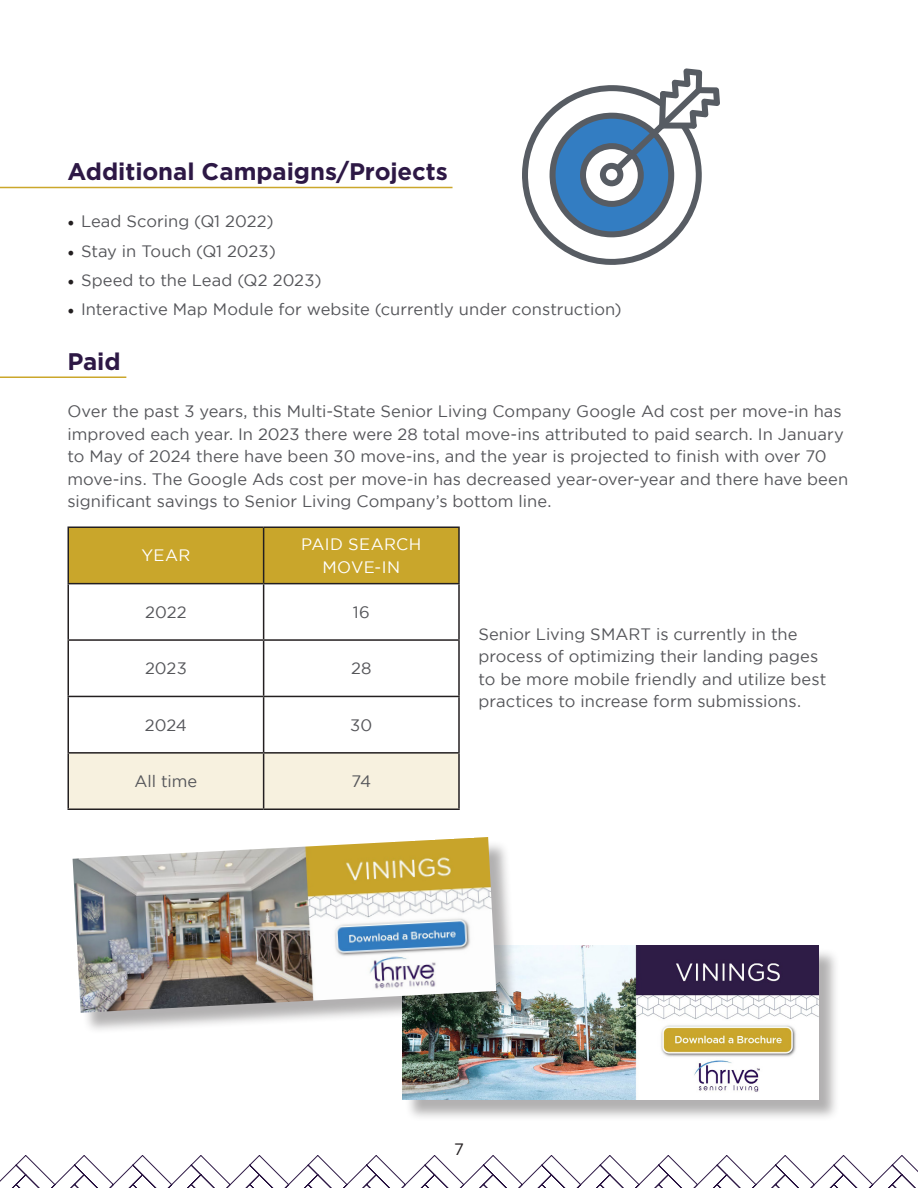
<style>
.page{position:relative;width:918px;height:1188px;background:#fff}
.page>*{position:absolute;margin:0;border:0;box-sizing:border-box;transform-origin:0 0}
.t1{font:700 24px "Gotham";letter-spacing:-.005em;color:#2d1845}
.t2{font:16.5px/22.5px "Gotham";color:#55565a}
.t3{font:16.5px/22.5px "Gotham";letter-spacing:.025em;color:#fff;text-align:center}
.t4{font:16.5px "Gotham";color:#231f20}
.s1{font-family:"Minion Pro";font-size:18px;color:#231f20}
</style>
<div class="page">
<svg style="left:0;top:1155px;width:918px;height:33px"></svg>
<hr style="left:0;top:187px;width:453px;height:1px;background:#cba72b">
<hr style="left:0;top:376px;width:126px;height:2px;background:#cba72b">
<svg style="left:522px;top:68px;width:198px;height:197px"></svg>
<div style="left:69px;top:528px;width:389px;height:55px;background:#c9a62b"></div>
<div style="left:69px;top:754px;width:389px;height:54px;background:#f7f1df"></div>
<hr style="left:68px;top:526px;width:196px;height:2px;background:#231f20">
<hr style="left:68px;top:528px;width:1px;height:55px;background:#231f20">
<hr style="left:264px;top:526px;width:196px;height:2px;background:#231f20">
<hr style="left:263px;top:528px;width:1px;height:55px;background:#231f20">
<hr style="left:458px;top:528px;width:2px;height:55px;background:#231f20">
<hr style="left:68px;top:583px;width:196px;height:1px;background:#231f20">
<hr style="left:68px;top:584px;width:1px;height:55px;background:#231f20">
<hr style="left:264px;top:583px;width:196px;height:1px;background:#231f20">
<hr style="left:263px;top:584px;width:1px;height:55px;background:#231f20">
<hr style="left:458px;top:584px;width:2px;height:55px;background:#231f20">
<hr style="left:68px;top:639px;width:196px;height:2px;background:#231f20">
<hr style="left:68px;top:641px;width:1px;height:55px;background:#231f20">
<hr style="left:264px;top:639px;width:196px;height:2px;background:#231f20">
<hr style="left:263px;top:641px;width:1px;height:55px;background:#231f20">
<hr style="left:458px;top:641px;width:2px;height:55px;background:#231f20">
<hr style="left:68px;top:696px;width:196px;height:1px;background:#231f20">
<hr style="left:68px;top:697px;width:1px;height:55px;background:#231f20">
<hr style="left:264px;top:696px;width:196px;height:1px;background:#231f20">
<hr style="left:263px;top:697px;width:1px;height:55px;background:#231f20">
<hr style="left:458px;top:697px;width:2px;height:55px;background:#231f20">
<hr style="left:68px;top:752px;width:196px;height:2px;background:#231f20">
<hr style="left:68px;top:754px;width:1px;height:54px;background:#231f20">
<hr style="left:264px;top:752px;width:196px;height:2px;background:#231f20">
<hr style="left:263px;top:754px;width:1px;height:54px;background:#231f20">
<hr style="left:458px;top:754px;width:2px;height:54px;background:#231f20">
<hr style="left:68px;top:808px;width:196px;height:2px;background:#231f20">
<hr style="left:264px;top:808px;width:196px;height:2px;background:#231f20">
<div style="left:405px;top:948px;width:435px;height:173px;background:#231f20;opacity:.35"></div>
<img style="left:402px;top:946px;width:416px;height:154px">
<div style="left:76px;top:840px;width:442px;height:194px;background:#231f20;opacity:.35"></div>
<img style="left:73px;top:837px;width:423px;height:176px">
<p class="t1" style="left:68px;top:156px;width:382px">Additional Campaigns/Projects</p>
<p class="t2" style="left:68px;top:210px;width:208px"><span class="s1">•</span> Lead Scoring (Q1 2022)</p>
<p class="t2" style="left:68px;top:239px;width:210px"><span class="s1">•</span> Stay in Touch (Q1 2023)</p>
<p class="t2" style="left:68px;top:268px;width:256px"><span class="s1">•</span> Speed to the Lead (Q2 2023)</p>
<p class="t2" style="left:68px;top:298px;width:556px"><span class="s1">•</span> Interactive Map Module for website (currently under construction)</p>
<p class="t1" style="left:68px;top:346px;width:55px">Paid</p>
<p class="t2" style="left:68px;top:400px;width:782px">Over the past 3 years, this Multi-State Senior Living Company Google Ad cost per move-in has improved each year. In 2023 there were 28 total move-ins attributed to paid search. In January to May of 2024 there have been 30 move-ins, and the year is projected to finish with over 70 move-ins. The Google Ads cost per move-in has decreased year-over-year and there have been significant savings to Senior Living Company’s bottom line.</p>
<p class="t3" style="left:141px;top:544px;width:51px">YEAR</p>
<p class="t3" style="left:301px;top:533px;width:122px">PAID SEARCH<br>MOVE-IN</p>
<p class="t2" style="left:145px;top:601px;width:43px">2022</p>
<p class="t2" style="left:353px;top:601px;width:18px">16</p>
<p class="t2" style="left:145px;top:657px;width:43px">2023</p>
<p class="t2" style="left:351px;top:657px;width:22px">28</p>
<p class="t2" style="left:145px;top:713px;width:44px">2024</p>
<p class="t2" style="left:350px;top:713px;width:23px">30</p>
<p class="t2" style="left:134px;top:770px;width:64px">All time</p>
<p class="t2" style="left:351px;top:770px;width:21px">74</p>
<p class="t2" style="left:478px;top:622px;width:349px">Senior Living SMART is currently in the process of optimizing their landing pages to be more mobile friendly and utilize best practices to increase form submissions.</p>
<p class="t4" style="left:454px;top:1139px;width:11px">7</p>
</div>
